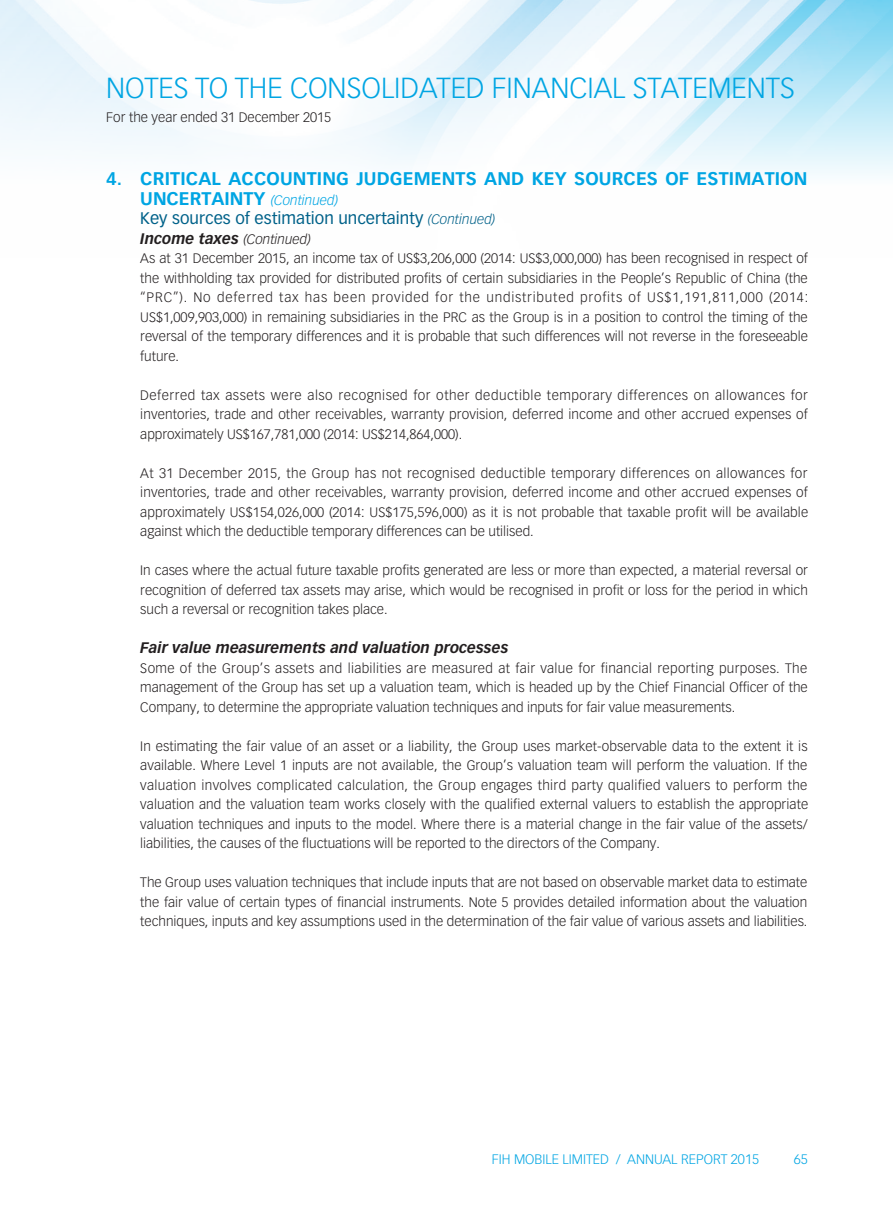
<style>
.page{position:relative;width:893px;height:1212px;background:#fff}
.page>*{position:absolute;margin:0;border:0;box-sizing:border-box;transform-origin:0 0}
.t1{font:300 28.5px "Vectora LT Std";color:#00a5e3}
._01_H1{font:700 18px/19.5px "Vectora LT Std";letter-spacing:.01em;color:#00a5e3}
._02_H2{font:16.5px "Vectora LT Std";color:#006189}
._03_H3{font:italic 700 15px "Vectora LT Std";color:#231f20}
._00_txt{font:300 13.5px/19.5px "Vectora LT Std";color:#231f20;text-align:justify}
.t2{font:300 13.5px "Vectora LT Std";color:#00a5e3}
.s1{font-weight:300;font-style:italic;font-size:13.5px}
.s2{font-weight:300;font-size:13.5px}
</style>
<div class="page">
<img style="left:0;top:0;width:893px;height:175px">
<h1 class="t1" style="left:106px;top:71px;width:690px">NOTES TO THE CONSOLIDATED FINANCIAL STATEMENTS</h1>
<p class="_00_txt" style="left:106px;top:107px;width:226px">For the year ended 31 December 2015</p>
<p class="_01_H1" style="left:140px;top:169px;width:669px;text-indent:-34px">4. CRITICAL ACCOUNTING JUDGEMENTS AND KEY SOURCES OF ESTIMATION<br>UNCERTAINTY <span class="s1">(Continued)</span></p>
<p class="_02_H2" style="left:140px;top:208px;width:357px">Key sources of estimation uncertainty <span class="s1">(Continued)</span></p>
<p class="_03_H3" style="left:140px;top:229px;width:172px">Income taxes <span class="s2">(Continued)</span></p>
<p class="_00_txt" style="left:140px;top:249px;width:669px">As at 31 December 2015, an income tax of US$3,206,000 (2014: US$3,000,000) has been recognised in respect of the withholding tax provided for distributed profits of certain subsidiaries in the People’s Republic of China (the “PRC”). No deferred tax has been provided for the undistributed profits of US$1,191,811,000 (2014:<br>US$1,009,903,000) in remaining subsidiaries in the PRC as the Group is in a position to control the timing of the reversal of the temporary differences and it is probable that such differences will not reverse in the foreseeable future.</p>
<p class="_00_txt" style="left:140px;top:385px;width:669px">Deferred tax assets were also recognised for other deductible temporary differences on allowances for inventories, trade and other receivables, warranty provision, deferred income and other accrued expenses of approximately US$167,781,000 (2014: US$214,864,000).</p>
<p class="_00_txt" style="left:140px;top:463px;width:669px">At 31 December 2015, the Group has not recognised deductible temporary differences on allowances for inventories, trade and other receivables, warranty provision, deferred income and other accrued expenses of approximately US$154,026,000 (2014: US$175,596,000) as it is not probable that taxable profit will be available against which the deductible temporary differences can be utilised.</p>
<p class="_00_txt" style="left:140px;top:561px;width:669px">In cases where the actual future taxable profits generated are less or more than expected, a material reversal or recognition of deferred tax assets may arise, which would be recognised in profit or loss for the period in which such a reversal or recognition takes place.</p>
<p class="_03_H3" style="left:140px;top:639px;width:370px">Fair value measurements and valuation processes</p>
<p class="_00_txt" style="left:140px;top:658px;width:669px">Some of the Group’s assets and liabilities are measured at fair value for financial reporting purposes. The management of the Group has set up a valuation team, which is headed up by the Chief Financial Officer of the Company, to determine the appropriate valuation techniques and inputs for fair value measurements.</p>
<p class="_00_txt" style="left:140px;top:736px;width:669px">In estimating the fair value of an asset or a liability, the Group uses market-observable data to the extent it is available. Where Level 1 inputs are not available, the Group’s valuation team will perform the valuation. If the valuation involves complicated calculation, the Group engages third party qualified valuers to perform the valuation and the valuation team works closely with the qualified external valuers to establish the appropriate valuation techniques and inputs to the model. Where there is a material change in the fair value of the assets/ liabilities, the causes of the fluctuations will be reported to the directors of the Company.</p>
<p class="_00_txt" style="left:140px;top:873px;width:669px">The Group uses valuation techniques that include inputs that are not based on observable market data to estimate the fair value of certain types of financial instruments. Note 5 provides detailed information about the valuation techniques, inputs and key assumptions used in the determination of the fair value of various assets and liabilities.</p>
<p class="t2" style="left:492px;top:1151px;width:269px">FIH MOBILE LIMITED / ANNUAL REPORT 2015</p>
<p class="t2" style="left:794px;top:1151px;width:16px">65</p>
</div>
